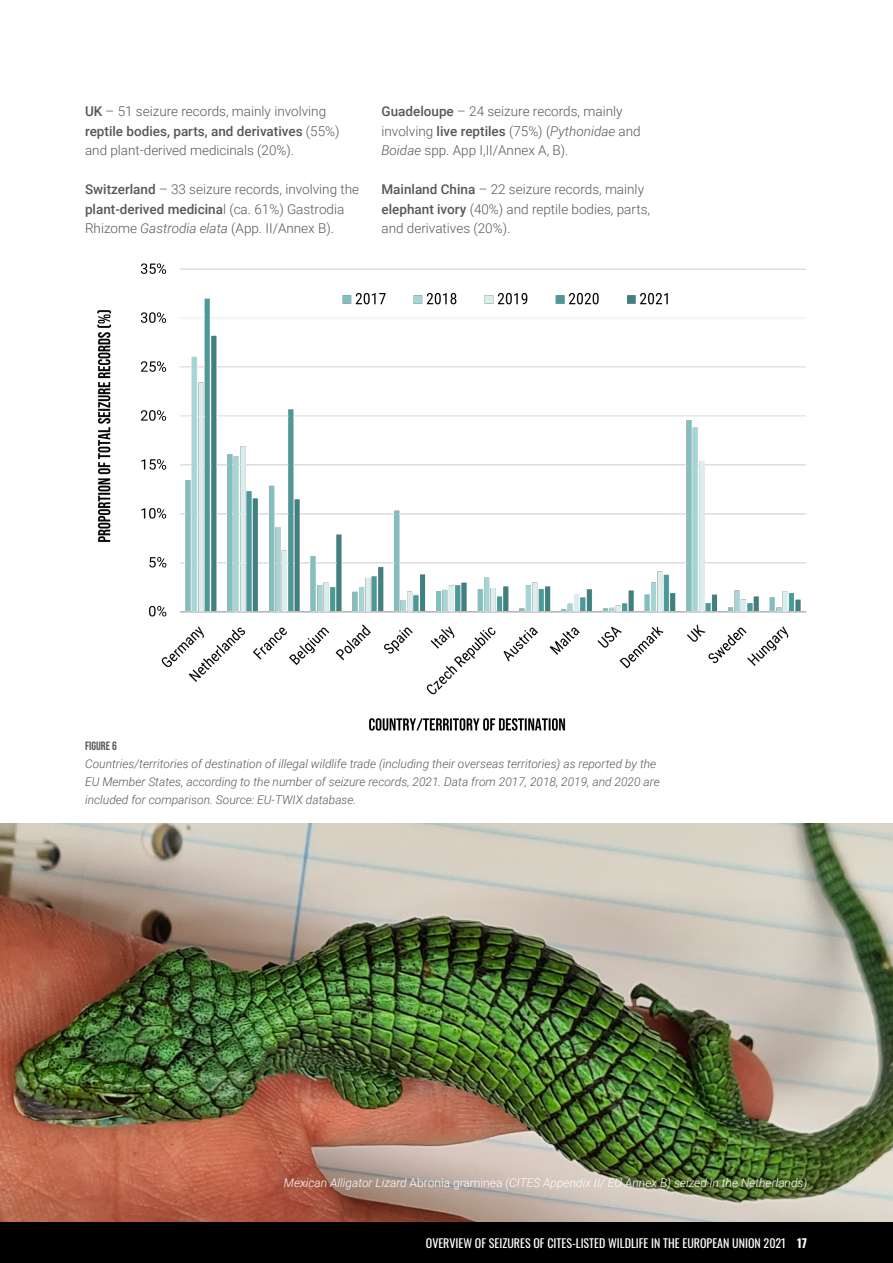
<style>
.page{position:relative;width:893px;height:1263px;background:#fff}
.page>*{position:absolute;margin:0;border:0;box-sizing:border-box;transform-origin:0 0}
.t1{font:300 13.5px/19.5px "Roboto";color:#57585a}
.t2{font:italic 300 12px/18px "Roboto";color:#57585a}
.t3{font:italic 300 12px "Roboto";color:#fff}
.t4{font:12px "Oswald";color:#fff}
.t5{font:12px "Bebas Neue";color:#57585a}
.s1{font-weight:500}
.s2{font-style:italic}
.s3{font-style:normal}
.s4{font-weight:700}
</style>
<div class="page">
<div style="left:0;top:1221px;width:893px;height:42px;background:#000"></div>
<img style="left:97px;top:263px;width:710px;height:468px">
<img style="left:0;top:824px;width:893px;height:397px">
<p class="t1" style="left:85px;top:101px;width:256px"><span class="s1">UK</span> – 51 seizure records, mainly involving <span class="s1">reptile bodies, parts, and derivatives</span> (55%) and plant-derived medicinals (20%).</p>
<p class="t1" style="left:85px;top:179px;width:276px"><span class="s1">Switzerland</span> – 33 seizure records, involving the <span class="s1">plant-derived medicina</span>l (ca. 61%) Gastrodia<br>Rhizome <span class="s2">Gastrodia elata</span> (App. II/Annex B).</p>
<p class="t1" style="left:381px;top:101px;width:261px"><span class="s1">Guadeloupe</span> – 24 seizure records, mainly involving <span class="s1">live reptiles</span> (75%) (<span class="s2">Pythonidae</span> and<br><span class="s2">Boidae</span> spp. App I,II/Annex A, B).</p>
<p class="t1" style="left:381px;top:179px;width:270px"><span class="s1">Mainland China</span> – 22 seizure records, mainly <span class="s1">elephant ivory</span> (40%) and reptile bodies, parts, and derivatives (20%).</p>
<p class="t5" style="left:85px;top:739px;width:33px">FIGURE 6</p>
<p class="t2" style="left:85px;top:754px;width:576px">Countries/territories of destination of illegal wildlife trade (including their overseas territories) as reported by the<br>EU Member States, according to the number of seizure records, 2021. Data from 2017, 2018, 2019, and 2020 are included for comparison. Source: EU-TWIX database.</p>
<p class="t3" style="left:284px;top:1174px;width:525px">Mexican Alligator Lizard <span class="s3">Abronia graminea</span> (CITES Appendix II/ EU Annex B) seized in the Netherlands)</p>
<p class="t4" style="left:426px;top:1232px;width:383px">OVERVIEW OF SEIZURES OF CITES-LISTED WILDLIFE IN THE EUROPEAN UNION 2021 <span class="s4">17</span></p>
</div>
